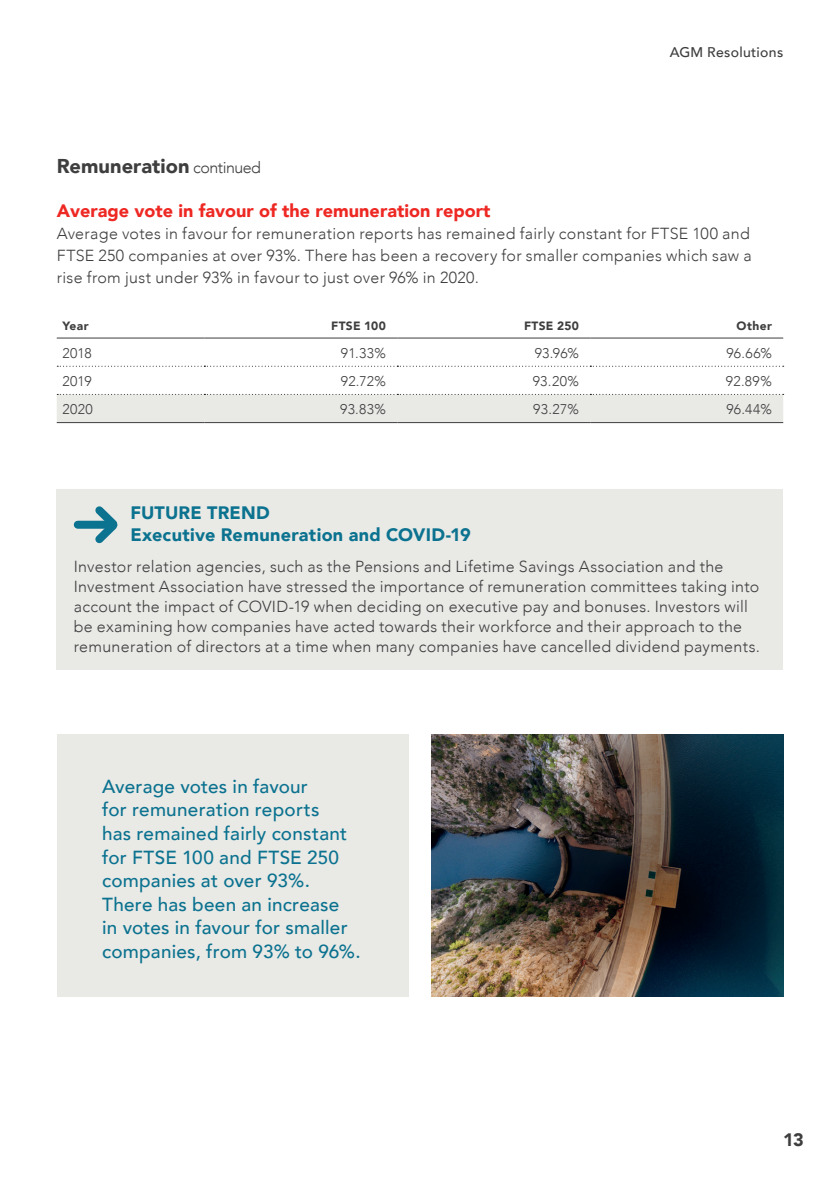
<style>
.page{position:relative;width:840px;height:1191px;background:#fff}
.page>*{position:absolute;margin:0;border:0;box-sizing:border-box;transform-origin:0 0}
.t1{font:900 20px "Avenir";letter-spacing:.005em;color:#3e3e3f}
.t2{font:500 18.8px/23.6px "Avenir";letter-spacing:.01em;color:#0b728f}
.t3{font:900 18px/22px "Avenir";letter-spacing:.015em;color:#0b728f}
.t4{font:900 18px "Avenir";color:#ee2823}
.t5{font:900 18px "Avenir";color:#3e3e3f}
.t6{font:300 16px/20px "Avenir";letter-spacing:.02em;color:#3e3e3f;text-align:justify}
.t7{font:300 14px "Avenir";letter-spacing:.015em;color:#3e3e3f}
.t8{font:500 14px "Avenir";letter-spacing:.02em;color:#3e3e3f}
.t9{font:900 12px "Avenir";letter-spacing:.03em;color:#3e3e3f}
.s1{font-weight:300;font-size:16px}
</style>
<div class="page">
<img style="left:431px;top:734px;width:351px;height:263px">
<div style="left:57px;top:734px;width:351px;height:263px;background:#e9e9e6"></div>
<hr style="left:57px;top:337px;width:147px;height:1px;background:#3e3e3f">
<hr style="left:204px;top:337px;width:193px;height:1px;background:#3e3e3f">
<hr style="left:397px;top:337px;width:193px;height:1px;background:#3e3e3f">
<hr style="left:590px;top:337px;width:192px;height:1px;background:#3e3e3f">
<hr style="left:57px;top:422px;width:147px;height:1px;background:#3e3e3f">
<hr style="left:204px;top:422px;width:193px;height:1px;background:#3e3e3f">
<hr style="left:397px;top:422px;width:193px;height:1px;background:#3e3e3f">
<hr style="left:590px;top:422px;width:192px;height:1px;background:#3e3e3f">
<svg style="left:57px;top:366px;width:726px;height:1px"></svg>
<div style="left:57px;top:394px;width:726px;height:28px;background:#e9e9e6"></div>
<div style="left:57px;top:489px;width:725px;height:180px;background:#e9e9e6"></div>
<div style="left:78px;top:521px;width:33px;height:8px;background:#0b728f"></div>
<svg style="left:88px;top:506px;width:30px;height:38px"></svg>
<p class="t1" style="left:57px;top:149px;width:206px">Remuneration <span class="s1">continued</span></p>
<p class="t8" style="left:669px;top:40px;width:115px">AGM Resolutions</p>
<p class="t4" style="left:57px;top:195px;width:435px">Average vote in favour of the remuneration report</p>
<p class="t6" style="left:57px;top:222px;width:696px;line-height:22px">Average votes in favour for remuneration reports has remained fairly constant for FTSE 100 and FTSE 250 companies at over 93%. There has been a recovery for smaller companies which saw a rise from just under 93% in favour to just over 96% in 2020.</p>
<p class="t9" style="left:62px;top:315px;width:28px">Year</p>
<p class="t9" style="left:331px;top:315px;width:56px">FTSE 100</p>
<p class="t9" style="left:523px;top:315px;width:56px">FTSE 250</p>
<p class="t9" style="left:736px;top:315px;width:37px">Other</p>
<p class="t7" style="left:62px;top:344px;width:31px">2018</p>
<p class="t7" style="left:341px;top:344px;width:46px">91.33%</p>
<p class="t7" style="left:534px;top:344px;width:46px">93.96%</p>
<p class="t7" style="left:726px;top:344px;width:47px">96.66%</p>
<p class="t7" style="left:62px;top:373px;width:31px">2019</p>
<p class="t7" style="left:340px;top:373px;width:47px">92.72%</p>
<p class="t7" style="left:532px;top:373px;width:48px">93.20%</p>
<p class="t7" style="left:725px;top:373px;width:48px">92.89%</p>
<p class="t7" style="left:62px;top:401px;width:32px">2020</p>
<p class="t7" style="left:340px;top:401px;width:47px">93.83%</p>
<p class="t7" style="left:533px;top:401px;width:47px">93.27%</p>
<p class="t7" style="left:726px;top:401px;width:47px">96.44%</p>
<p class="t3" style="left:130px;top:501px;width:342px">FUTURE TREND<br>Executive Remuneration and COVID-19</p>
<p class="t6" style="left:74px;top:557px;width:687px;text-align:left">Investor relation agencies, such as the Pensions and Lifetime Savings Association and the Investment Association have stressed the importance of remuneration committees taking into account the impact of COVID-19 when deciding on executive pay and bonuses. Investors will be examining how companies have acted towards their workforce and their approach to the remuneration of directors at a time when many companies have cancelled dividend payments.</p>
<p class="t2" style="left:102px;top:773px;width:260px">Average votes in favour<br>for remuneration reports<br>has remained fairly constant for FTSE 100 and FTSE 250 companies at over 93%.<br>There has been an increase<br>in votes in favour for smaller companies, from 93% to 96%.</p>
<p class="t5" style="left:782px;top:1124px;width:22px">13</p>
</div>
